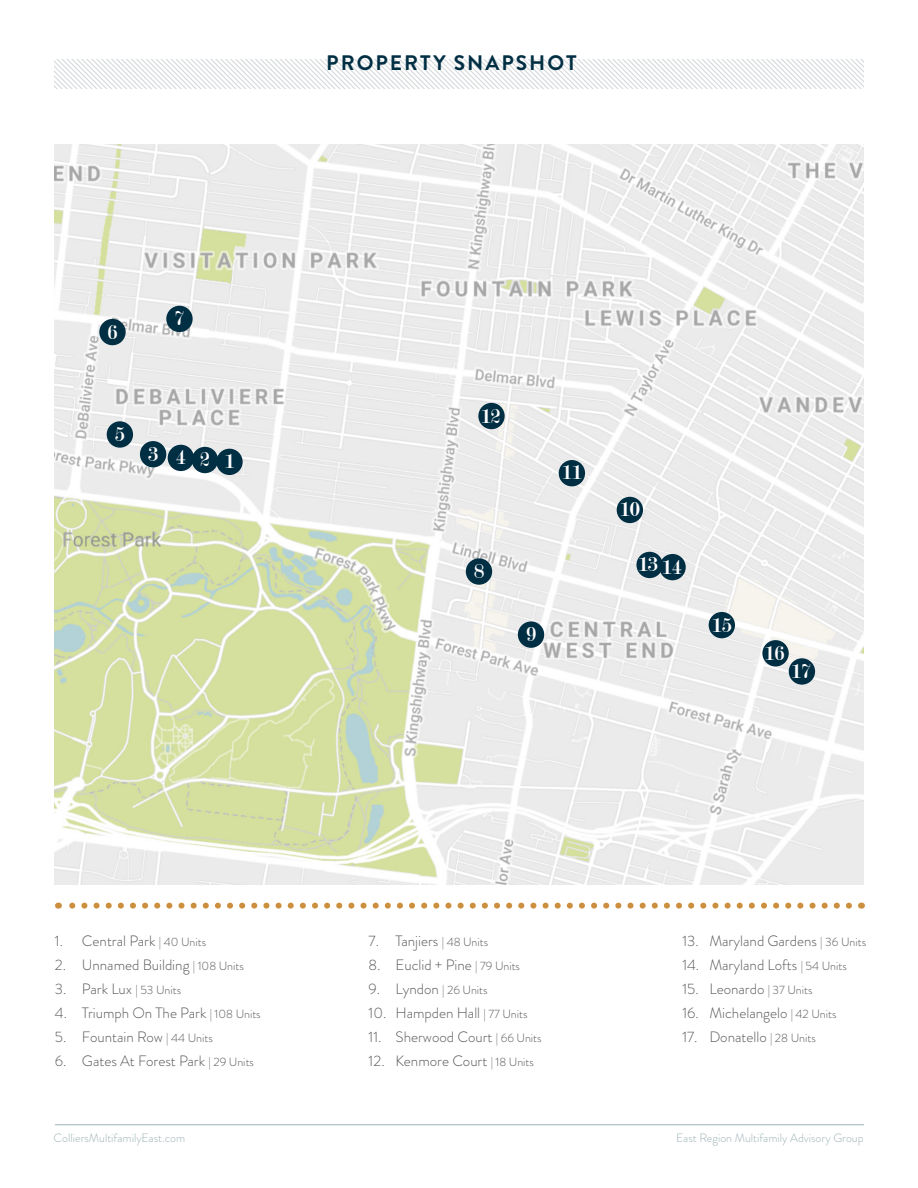
<style>
.page{position:relative;width:918px;height:1188px;background:#fff}
.page>*{position:absolute;margin:0;border:0;box-sizing:border-box;transform-origin:0 0}
.t1{font:21.9px "Modern";color:#fff}
.t2{font:700 21px "Brandon Grotesque";letter-spacing:.095em;color:#002e43}
.t3{font:300 15px "Brandon Grotesque";color:#57585a}
.t4{font:300 12px "Brandon Grotesque";color:#9cb1b6}
.s1{font-size:12px}
</style>
<div class="page">
<img style="left:54px;top:145px;width:810px;height:739px">
<div style="left:166px;top:306px;width:27px;height:26px;background:#002e43;border-radius:50%"></div>
<div style="left:99px;top:319px;width:27px;height:26px;background:#002e43;border-radius:50%"></div>
<div style="left:107px;top:421px;width:26px;height:27px;background:#002e43;border-radius:50%"></div>
<div style="left:140px;top:441px;width:26px;height:26px;background:#002e43;border-radius:50%"></div>
<div style="left:168px;top:445px;width:26px;height:26px;background:#002e43;border-radius:50%"></div>
<div style="left:216px;top:449px;width:27px;height:26px;background:#002e43;border-radius:50%"></div>
<div style="left:192px;top:447px;width:26px;height:26px;background:#002e43;border-radius:50%"></div>
<div style="left:559px;top:460px;width:26px;height:26px;background:#002e43;border-radius:50%"></div>
<div style="left:478px;top:403px;width:27px;height:26px;background:#002e43;border-radius:50%"></div>
<div style="left:617px;top:497px;width:26px;height:26px;background:#002e43;border-radius:50%"></div>
<div style="left:659px;top:554px;width:27px;height:26px;background:#002e43;border-radius:50%"></div>
<div style="left:636px;top:552px;width:27px;height:26px;background:#002e43;border-radius:50%"></div>
<div style="left:466px;top:558px;width:26px;height:27px;background:#002e43;border-radius:50%"></div>
<div style="left:518px;top:621px;width:26px;height:27px;background:#002e43;border-radius:50%"></div>
<div style="left:709px;top:612px;width:26px;height:26px;background:#002e43;border-radius:50%"></div>
<div style="left:762px;top:640px;width:27px;height:26px;background:#002e43;border-radius:50%"></div>
<div style="left:789px;top:658px;width:26px;height:27px;background:#002e43;border-radius:50%"></div>
<svg style="left:54px;top:60px;width:810px;height:29px"></svg>
<svg style="left:58px;top:903px;width:791px;height:6px"></svg>
<hr style="left:55px;top:1124px;width:809px;height:1px;background:#9cb1b6">
<p class="t2" style="left:326px;top:48px;width:252px">PROPERTY SNAPSHOT</p>
<p class="t1" style="left:108px;top:321px;width:11px">6</p>
<p class="t1" style="left:174px;top:308px;width:11px">7</p>
<p class="t1" style="left:115px;top:423px;width:11px">5</p>
<p class="t1" style="left:148px;top:443px;width:11px">3</p>
<p class="t1" style="left:176px;top:447px;width:11px">4</p>
<p class="t1" style="left:200px;top:449px;width:11px">2</p>
<p class="t1" style="left:224px;top:450px;width:11px">1</p>
<p class="t1" style="left:481px;top:405px;width:21px">12</p>
<p class="t1" style="left:562px;top:461px;width:21px">11</p>
<p class="t1" style="left:620px;top:499px;width:21px">10</p>
<p class="t1" style="left:474px;top:560px;width:11px">8</p>
<p class="t1" style="left:638px;top:554px;width:21px">13</p>
<p class="t1" style="left:662px;top:556px;width:21px">14</p>
<p class="t1" style="left:526px;top:623px;width:11px">9</p>
<p class="t1" style="left:712px;top:614px;width:21px">15</p>
<p class="t1" style="left:765px;top:642px;width:21px">16</p>
<p class="t1" style="left:791px;top:660px;width:21px">17</p>
<p class="t3" style="left:55px;top:930px;width:153px">1. Central Park <span class="s1">| 40 Units</span></p>
<p class="t3" style="left:55px;top:954px;width:190px">2. Unnamed Building <span class="s1">| 108 Units</span></p>
<p class="t3" style="left:55px;top:978px;width:128px">3. Park Lux <span class="s1">| 53 Units</span></p>
<p class="t3" style="left:55px;top:1002px;width:207px">4. Triumph On The Park <span class="s1">| 108 Units</span></p>
<p class="t3" style="left:55px;top:1026px;width:159px">5. Fountain Row <span class="s1">| 44 Units</span></p>
<p class="t3" style="left:55px;top:1050px;width:201px">6. Gates At Forest Park <span class="s1">| 29 Units</span></p>
<p class="t3" style="left:369px;top:930px;width:121px">7. Tanjiers <span class="s1">| 48 Units</span></p>
<p class="t3" style="left:369px;top:954px;width:153px">8. Euclid + Pine <span class="s1">| 79 Units</span></p>
<p class="t3" style="left:369px;top:978px;width:121px">9. Lyndon <span class="s1">| 26 Units</span></p>
<p class="t3" style="left:369px;top:1002px;width:160px">10. Hampden Hall <span class="s1">| 77 Units</span></p>
<p class="t3" style="left:369px;top:1026px;width:175px">11. Sherwood Court <span class="s1">| 66 Units</span></p>
<p class="t3" style="left:369px;top:1050px;width:167px">12. Kenmore Court <span class="s1">| 18 Units</span></p>
<p class="t3" style="left:682px;top:930px;width:185px">13. Maryland Gardens <span class="s1">| 36 Units</span></p>
<p class="t3" style="left:682px;top:954px;width:166px">14. Maryland Lofts <span class="s1">| 54 Units</span></p>
<p class="t3" style="left:682px;top:978px;width:132px">15. Leonardo <span class="s1">| 37 Units</span></p>
<p class="t3" style="left:682px;top:1002px;width:156px">16. Michelangelo <span class="s1">| 42 Units</span></p>
<p class="t3" style="left:682px;top:1026px;width:135px">17. Donatello <span class="s1">| 28 Units</span></p>
<p class="t4" style="left:54px;top:1130px;width:133px">ColliersMultifamilyEast.com</p>
<p class="t4" style="left:676px;top:1130px;width:189px">East Region Multifamily Advisory Group</p>
</div>
